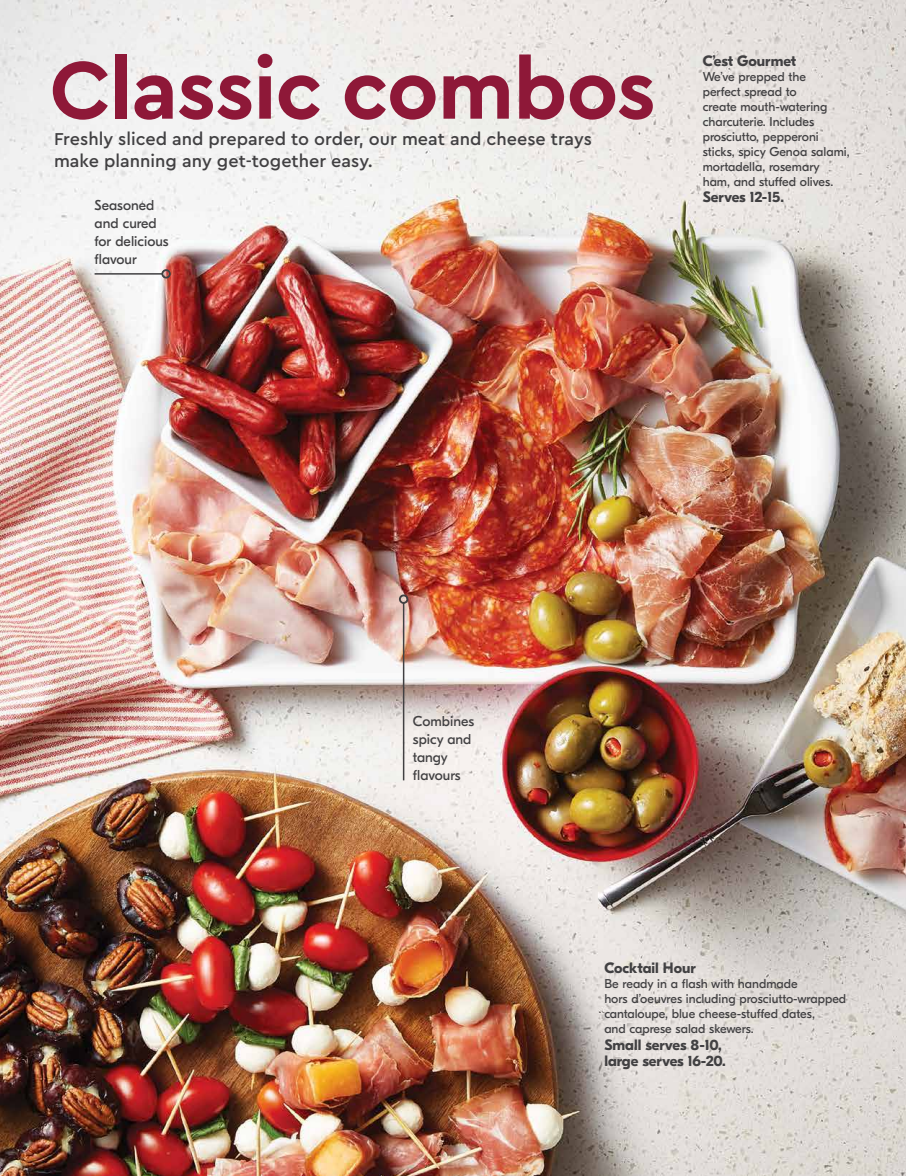
<style>
.page{position:relative;width:906px;height:1176px;background:#fff}
.page>*{position:absolute;margin:0;border:0;box-sizing:border-box;transform-origin:0 0}
.t1{font:700 85.5px "Cera Pro";letter-spacing:-.01em;color:#8e1838}
.t2{font:500 18px/22.5px "Cera Pro";color:#414042}
.t3{font:700 15px/16.5px "GT Eesti Pro Display";color:#414042}
.t4{font:14.25px/18px "GT Eesti Display";color:#414042}
.t5{font:12.75px/15px "GT Eesti Display";color:#414042}
</style>
<div class="page">
<img style="left:0;top:0;width:905px;height:1175px">
<hr style="left:402px;top:602px;width:2px;height:178px;background:#414042">
<div style="left:399px;top:594px;width:9px;height:9px;border:2px solid #414042;border-radius:50%"></div>
<hr style="left:95px;top:273px;width:67px;height:1px;background:#414042">
<div style="left:161px;top:269px;width:10px;height:9px;border:2px solid #414042;border-radius:50%"></div>
<h1 class="t1" style="left:50px;top:33px;width:607px">Classic combos</h1>
<h2 class="t2" style="left:54px;top:127px;width:539px">Freshly sliced and prepared to order, our meat and cheese trays make planning any get-together easy.</h2>
<p class="t4" style="left:94px;top:197px;width:76px">Seasoned and cured for delicious flavour</p>
<p class="t3" style="left:702px;top:52px;width:95px">C’est Gourmet</p>
<p class="t5" style="left:702px;top:69px;width:148px">We’ve prepped the<br>perfect spread to<br>create mouth-watering charcuterie. Includes prosciutto, pepperoni sticks, spicy Genoa salami, mortadella, rosemary ham, and stuffed olives.</p>
<p class="t3" style="left:702px;top:189px;width:83px">Serves 12-15.</p>
<p class="t4" style="left:413px;top:712px;width:63px">Combines spicy and tangy flavours</p>
<p class="t3" style="left:604px;top:959px;width:93px">Cocktail Hour</p>
<p class="t5" style="left:604px;top:976px;width:243px">Be ready in a flash with handmade<br>hors d’oeuvres including prosciutto-wrapped cantaloupe, blue cheese-stuffed dates,<br>and caprese salad skewers.</p>
<p class="t3" style="left:604px;top:1036px;width:123px">Small serves 8-10, large serves 16-20.</p>
</div>
